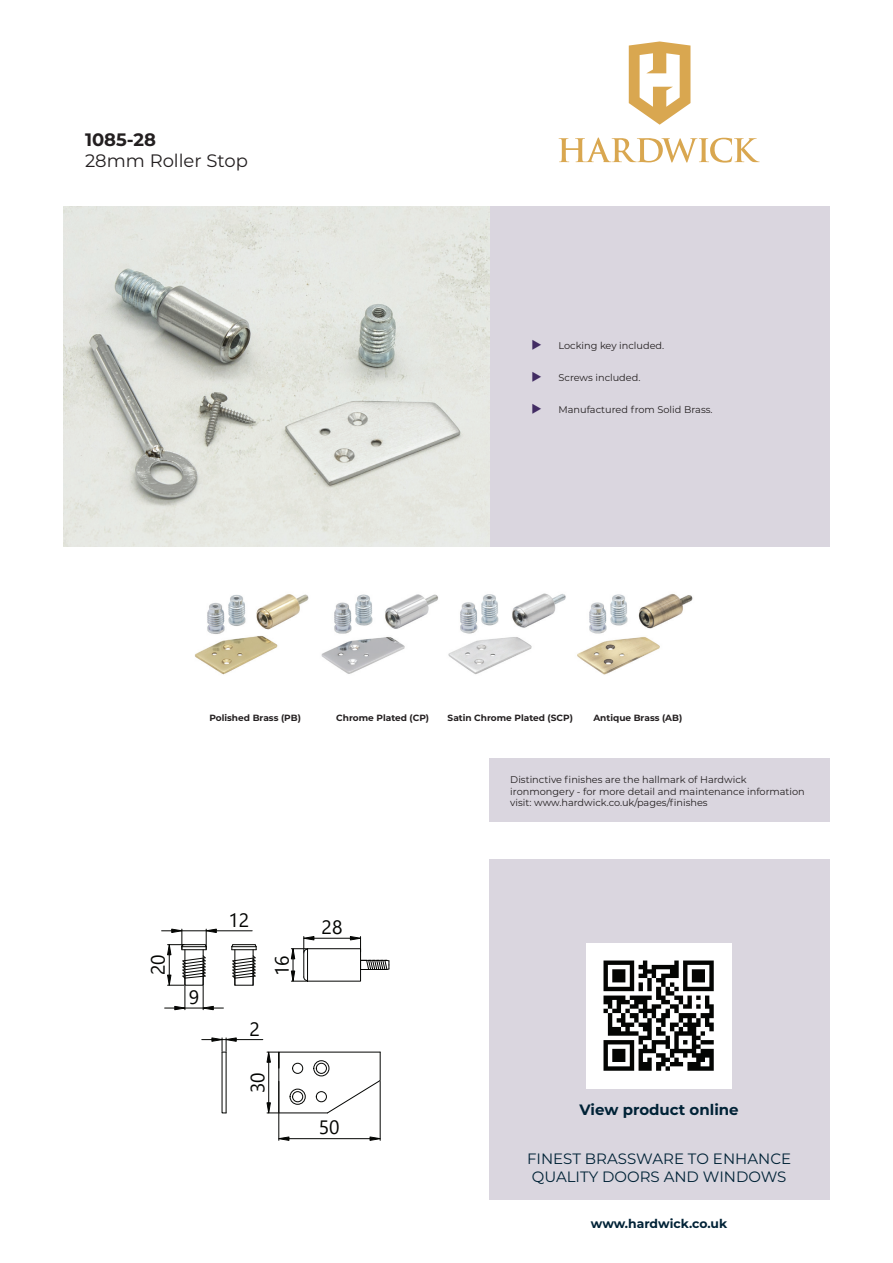
<style>
.page{position:relative;width:893px;height:1263px;background:#fff}
.page>*{position:absolute;margin:0;border:0;box-sizing:border-box;transform-origin:0 0}
.t1{font:19.35px "Segoe UI";color:#040503}
.t2{font:18px "Montserrat";color:#231f20}
.t3{font:700 18px "Montserrat";color:#231f20}
.t4{font:15px/18px "Montserrat";color:#002236;text-align:center}
.t5{font:700 15px "Montserrat";color:#002236}
.t6{font:700 12.3px "Montserrat";color:#002236}
.t7{font:9.75px/11.7px "Montserrat";color:#231f20}
.t8{font:700 9px "Montserrat";color:#231f20}
</style>
<div class="page">
<svg style="left:559px;top:137px;width:201px;height:26px"></svg>
<svg style="left:629px;top:41px;width:61px;height:84px"></svg>
<div style="left:489px;top:206px;width:340px;height:340px;background:#dad6df"></div>
<div style="left:489px;top:859px;width:340px;height:340px;background:#dad6df"></div>
<div style="left:489px;top:758px;width:340px;height:64px;background:#dad6df"></div>
<img style="left:587px;top:944px;width:144px;height:144px">
<img style="left:64px;top:206px;width:425px;height:340px">
<img style="left:194px;top:593px;width:499px;height:82px">
<svg style="left:161px;top:930px;width:229px;height:210px"></svg>
<svg style="left:202px;top:1037px;width:179px;height:77px"></svg>
<hr style="left:380px;top:1081px;width:1px;height:59px;background:#040503">
<hr style="left:279px;top:1081px;width:1px;height:59px;background:#040503">
<hr style="left:289px;top:1138px;width:81px;height:1px;background:#040503">
<svg style="left:369px;top:1136px;width:12px;height:5px"></svg>
<svg style="left:278px;top:1136px;width:12px;height:5px"></svg>
<hr style="left:314px;top:938px;width:36px;height:1px;background:#040503">
<svg style="left:291px;top:936px;width:24px;height:46px"></svg>
<svg style="left:350px;top:936px;width:11px;height:16px"></svg>
<hr style="left:216px;top:930px;width:36px;height:1px;background:#040503">
<svg style="left:162px;top:928px;width:61px;height:82px"></svg>
<h2 class="t3" style="left:85px;top:126px;width:73px">1085-28</h2>
<h2 class="t2" style="left:85px;top:149px;width:164px">28mm Roller Stop</h2>
<p class="t7" style="left:558px;top:339px;width:107px">Locking key included.</p>
<p class="t7" style="left:558px;top:371px;width:83px">Screws included.</p>
<p class="t7" style="left:558px;top:403px;width:156px">Manufactured from Solid Brass.</p>
<p class="t8" style="left:209px;top:711px;width:93px">Polished Brass (PB)</p>
<p class="t8" style="left:336px;top:711px;width:94px">Chrome Plated (CP)</p>
<p class="t8" style="left:448px;top:711px;width:127px">Satin Chrome Plated (SCP)</p>
<p class="t8" style="left:593px;top:711px;width:90px">Antique Brass (AB)</p>
<h1 class="t1" style="left:147px;top:975px;width:22px;rotate:-90deg">20</h1>
<h1 class="t1" style="left:189px;top:986px;width:12px">9</h1>
<h1 class="t1" style="left:228px;top:909px;width:22px">12</h1>
<h1 class="t1" style="left:271px;top:976px;width:22px;rotate:-90deg">16</h1>
<h1 class="t1" style="left:249px;top:1017px;width:12px">2</h1>
<h1 class="t1" style="left:246px;top:1093px;width:22px;rotate:-90deg">30</h1>
<h1 class="t1" style="left:322px;top:916px;width:22px">28</h1>
<h1 class="t1" style="left:319px;top:1116px;width:22px">50</h1>
<p class="t7" style="left:510px;top:773px;width:296px">Distinctive finishes are the hallmark of Hardwick ironmongery - for more detail and maintenance information visit: www.hardwick.co.uk/pages/finishes</p>
<h3 class="t5" style="left:579px;top:1098px;width:161px">View product online</h3>
<h3 class="t4" style="left:527px;top:1149px;width:266px">FINEST BRASSWARE TO ENHANCE<br>QUALITY DOORS AND WINDOWS</h3>
<p class="t6" style="left:591px;top:1215px;width:138px">www.hardwick.co.uk</p>
</div>
